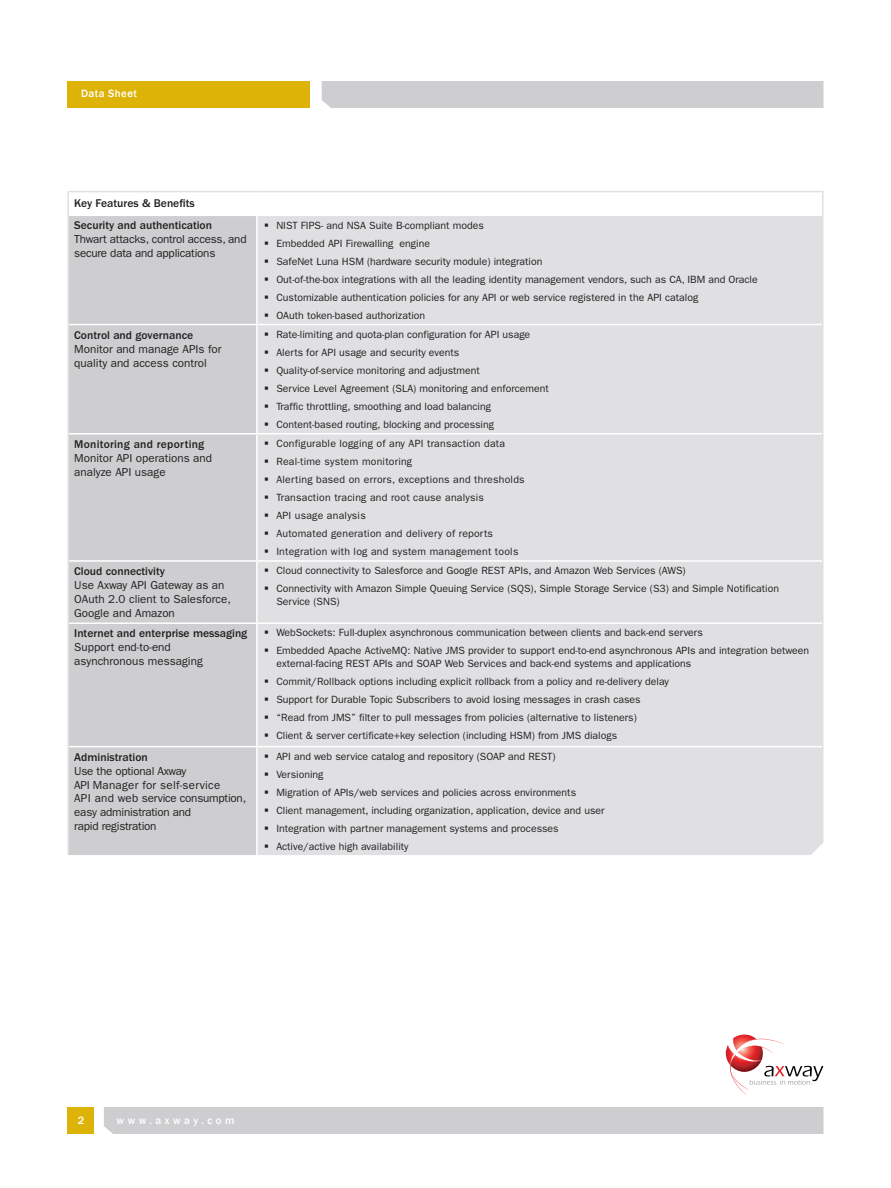
<style>
.page{position:relative;width:891px;height:1188px;background:#fff}
.page>*{position:absolute;margin:0;border:0;box-sizing:border-box;transform-origin:0 0}
.Box_copy_left_side{font:11.7px "ITC Franklin Gothic Std";color:#231f20}
.Box_copy_left_side-2{font:11.7px/14px "ITC Franklin Gothic Std";letter-spacing:-.02em;color:#231f20}
.Box_copy_left_side-3{font:500 11.7px "ITC Franklin Gothic Std";color:#231f20}
.Box_copy_left_side-4{font:500 11.7px "ITC Franklin Gothic Std";letter-spacing:.02em;color:#231f20}
.t1{font:500 10.8px "Franklin Gothic";letter-spacing:.32em;color:#fff}
.t2{font:500 10.8px "Franklin Gothic";letter-spacing:.04em;color:#fff}
.t3{font:500 10.8px "Franklin Gothic";letter-spacing:.3em;color:#fff}
.t4{font:10.5px/12.6px "ITC Franklin Gothic Std";color:#231f20}
.t5{font:10.5px "ITC Franklin Gothic Std";letter-spacing:.02em;color:#231f20}
</style>
<div class="page">
<div style="left:68px;top:81px;width:242px;height:27px;background:#deb308"></div>
<div style="left:322px;top:81px;width:502px;height:27px;background:#ceced0"></div>
<div style="left:68px;top:1107px;width:26px;height:27px;background:#deb308"></div>
<div style="left:104px;top:1107px;width:720px;height:27px;background:#ceced0"></div>
<svg style="left:726px;top:1035px;width:98px;height:60px"></svg>
<div style="left:69px;top:216px;width:187px;height:639px;background:#ceced0"></div>
<div style="left:258px;top:216px;width:564px;height:639px;background:#e0e0e2"></div>
<hr style="left:822px;top:192px;width:2px;height:23px;background:#e0e0e2">
<hr style="left:69px;top:324px;width:188px;height:1px;background:#fff">
<hr style="left:257px;top:324px;width:565px;height:1px;background:#fff">
<hr style="left:69px;top:433px;width:188px;height:1px;background:#fff">
<hr style="left:257px;top:433px;width:565px;height:1px;background:#fff">
<hr style="left:69px;top:560px;width:188px;height:2px;background:#fff">
<hr style="left:257px;top:560px;width:565px;height:2px;background:#fff">
<hr style="left:69px;top:622px;width:188px;height:2px;background:#fff">
<hr style="left:257px;top:622px;width:565px;height:2px;background:#fff">
<hr style="left:69px;top:746px;width:188px;height:1px;background:#fff">
<hr style="left:257px;top:746px;width:565px;height:1px;background:#fff">
<hr style="left:68px;top:191px;width:189px;height:1px;background:#e0e0e2">
<svg style="left:68px;top:192px;width:1px;height:23px"></svg>
<hr style="left:257px;top:191px;width:567px;height:1px;background:#e0e0e2">
<hr style="left:68px;top:215px;width:1px;height:110px;background:#e0e0e2">
<hr style="left:68px;top:325px;width:1px;height:109px;background:#e0e0e2">
<hr style="left:68px;top:434px;width:1px;height:127px;background:#e0e0e2">
<hr style="left:68px;top:561px;width:1px;height:62px;background:#e0e0e2">
<hr style="left:68px;top:623px;width:1px;height:124px;background:#e0e0e2">
<hr style="left:68px;top:747px;width:1px;height:108px;background:#e0e0e2">
<hr style="left:822px;top:215px;width:2px;height:110px;background:#e0e0e2">
<hr style="left:822px;top:325px;width:2px;height:109px;background:#e0e0e2">
<hr style="left:822px;top:434px;width:2px;height:127px;background:#e0e0e2">
<hr style="left:822px;top:561px;width:2px;height:62px;background:#e0e0e2">
<hr style="left:822px;top:623px;width:2px;height:124px;background:#e0e0e2">
<hr style="left:822px;top:747px;width:2px;height:108px;background:#e0e0e2">
<svg style="left:810px;top:841px;width:14px;height:14px"></svg>
<svg style="left:265px;top:754px;width:3px;height:4px"></svg>
<svg style="left:265px;top:772px;width:3px;height:4px"></svg>
<svg style="left:265px;top:790px;width:3px;height:4px"></svg>
<svg style="left:265px;top:808px;width:3px;height:4px"></svg>
<svg style="left:265px;top:826px;width:3px;height:4px"></svg>
<svg style="left:265px;top:844px;width:3px;height:4px"></svg>
<p class="t2" style="left:81px;top:87px;width:57px">Data Sheet</p>
<p class="Box_copy_left_side-3" style="left:74px;top:197px;width:122px">Key Features &amp; Benefits</p>
<p class="Box_copy_left_side-3" style="left:74px;top:219px;width:139px">Security and authentication</p>
<p class="Box_copy_left_side-2" style="left:74px;top:232px;width:174px">Thwart attacks, control access, and secure data and applications</p>
<p class="t4" style="left:276px;top:219px;width:209px">NIST FIPS- and NSA Suite B-compliant modes</p>
<p class="t4" style="left:276px;top:237px;width:155px">Embedded API Firewalling engine</p>
<p class="t4" style="left:276px;top:255px;width:268px">SafeNet Luna HSM (hardware security module) integration</p>
<p class="t4" style="left:276px;top:273px;width:483px">Out-of-the-box integrations with all the leading identity management vendors, such as CA, IBM and Oracle</p>
<p class="t4" style="left:276px;top:291px;width:423px">Customizable authentication policies for any API or web service registered in the API catalog</p>
<p class="t4" style="left:276px;top:309px;width:150px">OAuth token-based authorization</p>
<p class="Box_copy_left_side-3" style="left:74px;top:328px;width:120px">Control and governance</p>
<p class="Box_copy_left_side" style="left:74px;top:342px;width:149px">Monitor and manage APIs for</p>
<p class="Box_copy_left_side" style="left:74px;top:356px;width:134px">quality and access control</p>
<p class="t4" style="left:276px;top:328px;width:255px">Rate-limiting and quota-plan configuration for API usage</p>
<p class="t4" style="left:276px;top:346px;width:184px">Alerts for API usage and security events</p>
<p class="t4" style="left:276px;top:364px;width:205px">Quality-of-service monitoring and adjustment</p>
<p class="t4" style="left:276px;top:382px;width:274px">Service Level Agreement (SLA) monitoring and enforcement</p>
<p class="t4" style="left:276px;top:400px;width:216px">Traffic throttling, smoothing and load balancing</p>
<p class="t4" style="left:276px;top:418px;width:219px">Content-based routing, blocking and processing</p>
<p class="Box_copy_left_side-4" style="left:74px;top:437px;width:132px">Monitoring and reporting</p>
<p class="Box_copy_left_side" style="left:74px;top:451px;width:139px">Monitor API operations and</p>
<p class="Box_copy_left_side" style="left:74px;top:465px;width:93px">analyze API usage</p>
<p class="t5" style="left:276px;top:437px;width:230px">Configurable logging of any API transaction data</p>
<p class="t5" style="left:276px;top:455px;width:137px">Real-time system monitoring</p>
<p class="t5" style="left:276px;top:473px;width:250px">Alerting based on errors, exceptions and thresholds</p>
<p class="t5" style="left:276px;top:491px;width:209px">Transaction tracing and root cause analysis</p>
<p class="t5" style="left:276px;top:509px;width:91px">API usage analysis</p>
<p class="t5" style="left:276px;top:527px;width:218px">Automated generation and delivery of reports</p>
<p class="t5" style="left:276px;top:545px;width:244px">Integration with log and system management tools</p>
<p class="Box_copy_left_side-3" style="left:74px;top:565px;width:92px">Cloud connectivity</p>
<p class="Box_copy_left_side" style="left:74px;top:578px;width:152px">Use Axway API Gateway as an</p>
<p class="Box_copy_left_side" style="left:74px;top:592px;width:158px">OAuth 2.0 client to Salesforce,</p>
<p class="Box_copy_left_side" style="left:74px;top:607px;width:102px">Google and Amazon</p>
<p class="t4" style="left:276px;top:564px;width:411px">Cloud connectivity to Salesforce and Google REST APIs, and Amazon Web Services (AWS)</p>
<p class="t4" style="left:276px;top:582px;width:504px">Connectivity with Amazon Simple Queuing Service (SQS), Simple Storage Service (S3) and Simple Notification<br>Service (SNS)</p>
<p class="Box_copy_left_side-3" style="left:74px;top:627px;width:175px">Internet and enterprise messaging</p>
<p class="Box_copy_left_side" style="left:74px;top:640px;width:98px">Support end-to-end</p>
<p class="Box_copy_left_side" style="left:74px;top:654px;width:130px">asynchronous messaging</p>
<p class="t4" style="left:276px;top:627px;width:428px">WebSockets: Full-duplex asynchronous communication between clients and back-end servers</p>
<p class="t4" style="left:276px;top:645px;width:534px">Embedded Apache ActiveMQ: Native JMS provider to support end-to-end asynchronous APIs and integration between external-facing REST APIs and SOAP Web Services and back-end systems and applications</p>
<p class="t4" style="left:276px;top:675px;width:394px">Commit/Rollback options including explicit rollback from a policy and re-delivery delay</p>
<p class="t4" style="left:276px;top:693px;width:366px">Support for Durable Topic Subscribers to avoid losing messages in crash cases</p>
<p class="t4" style="left:276px;top:711px;width:362px">“Read from JMS” filter to pull messages from policies (alternative to listeners)</p>
<p class="t4" style="left:276px;top:729px;width:342px">Client &amp; server certificate+key selection (including HSM) from JMS dialogs</p>
<p class="Box_copy_left_side-3" style="left:74px;top:750px;width:75px">Administration</p>
<p class="Box_copy_left_side-2" style="left:74px;top:764px;width:173px">Use the optional Axway<br>API Manager for self-service<br>API and web service consumption, easy administration and<br>rapid registration</p>
<p class="t4" style="left:276px;top:750px;width:281px">API and web service catalog and repository (SOAP and REST)</p>
<p class="t4" style="left:276px;top:768px;width:49px">Versioning</p>
<p class="t4" style="left:276px;top:786px;width:301px">Migration of APIs/web services and policies across environments</p>
<p class="t4" style="left:276px;top:804px;width:330px">Client management, including organization, application, device and user</p>
<p class="t4" style="left:276px;top:822px;width:284px">Integration with partner management systems and processes</p>
<p class="t4" style="left:276px;top:840px;width:134px">Active/active high availability</p>
<p class="t3" style="left:78px;top:1113px;width:8px">2</p>
<p class="t1" style="left:117px;top:1113px;width:120px">www.axway.com</p>
</div>
